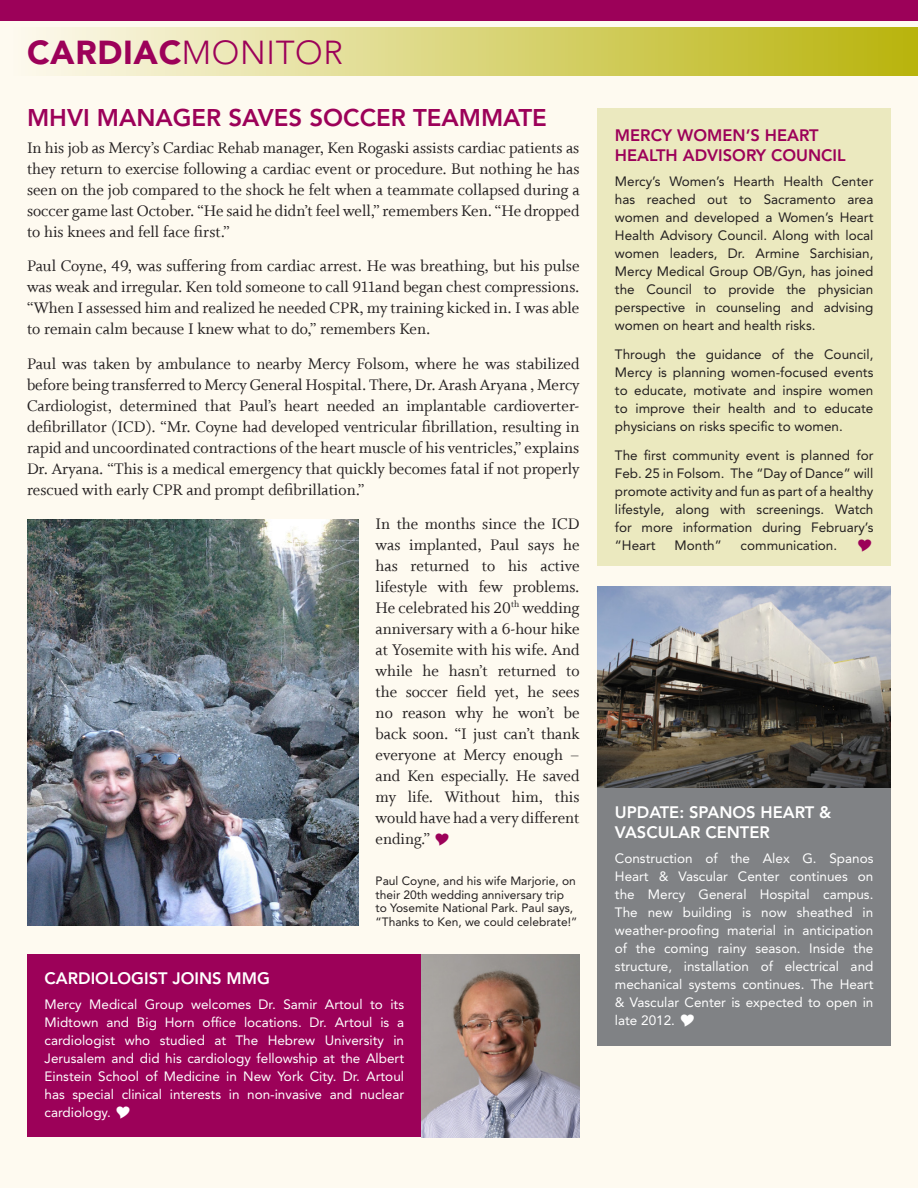
<style>
.page{position:relative;width:918px;height:1188px;background:#fefaf0}
.page>*{position:absolute;margin:0;border:0;box-sizing:border-box;transform-origin:0 0}
.t1{font:900 33px "Avenir";letter-spacing:.02em;color:#9c0159}
.Head{font:800 24px "Avenir";color:#9c0159}
.Body{font:17.25px/21px "Whitman Roman LF";color:#231f20;text-align:justify}
.Sidebar_Head{font:800 16.5px/19.8px "Avenir";color:#fff}
.Sidebar_Head-2{font:800 16.5px/19.8px "Avenir";color:#9c0159}
.Sidebar{font:13.5px/18px "Avenir";color:#231f20;text-align:justify}
.Sidebar-2{font:13.5px/18px "Avenir";color:#fff;text-align:justify}
.t2{font:12px/13.8px "Avenir";color:#231f20}
.s1{font-weight:300}
</style>
<div class="page">
<div style="left:14px;top:27px;width:904px;height:49px;background:linear-gradient(to right,#fdf9ee,#b9b40c)"></div>
<div style="left:597px;top:108px;width:294px;height:458px;background:#ebe9bf"></div>
<div style="left:597px;top:586px;width:294px;height:459px;background:#808285"></div>
<div style="left:0;top:0;width:918px;height:20px;background:#9c0159"></div>
<img style="left:27px;top:519px;width:331px;height:406px">
<div style="left:27px;top:955px;width:553px;height:182px;background:#9c0159"></div>
<img style="left:422px;top:955px;width:158px;height:182px">
<img style="left:597px;top:586px;width:294px;height:201px">
<p class="t1" style="left:27px;top:33px;width:318px">CARDIAC<span class="s1">MONITOR</span></p>
<p class="Head" style="left:27px;top:104px;width:521px">MHVI MANAGER SAVES SOCCER TEAMMATE</p>
<p class="Body" style="left:27px;top:137px;width:554px">In his job as Mercy’s Cardiac Rehab manager, Ken Rogaski assists cardiac patients as they return to exercise following a cardiac event or procedure. But nothing he has seen on the job compared to the shock he felt when a teammate collapsed during a soccer game last October. “He said he didn’t feel well,” remembers Ken. “He dropped to his knees and fell face first.”</p>
<p class="Body" style="left:27px;top:256px;width:554px">Paul Coyne, 49, was suffering from cardiac arrest. He was breathing, but his pulse was weak and irregular. Ken told someone to call 911and began chest compressions. “When I assessed him and realized he needed CPR, my training kicked in. I was able to remain calm because I knew what to do,” remembers Ken.</p>
<p class="Body" style="left:27px;top:353px;width:554px">Paul was taken by ambulance to nearby Mercy Folsom, where he was stabilized before being transferred to Mercy General Hospital. There, Dr. Arash Aryana , Mercy Cardiologist, determined that Paul’s heart needed an implantable cardioverter&shy;defibrillator (ICD). “Mr. Coyne had developed ventricular fibrillation, resulting in rapid and uncoordinated contractions of the heart muscle of his ventricles,” explains Dr. Aryana. “This is a medical emergency that quickly becomes fatal if not properly rescued with early CPR and prompt defibrillation.”</p>
<p class="Body" style="left:376px;top:514px;width:205px">In the months since the ICD was implanted, Paul says he has returned to his active lifestyle with few problems.<br>He celebrated his 20<sup>th</sup> wedding anniversary with a 6-hour hike at Yosemite with his wife. And while he hasn’t returned to the soccer field yet, he sees no reason why he won’t be back soon. “I just can’t thank everyone at Mercy enough – and Ken especially. He saved my life. Without him, this would have had a very different ending.”</p>
<p class="t2" style="left:376px;top:874px;width:203px">Paul Coyne, and his wife Marjorie, on their 20th wedding anniversary trip to Yosemite National Park. Paul says, “Thanks to Ken, we could celebrate!”</p>
<p class="Sidebar_Head" style="left:45px;top:968px;width:227px">CARDIOLOGIST JOINS MMG</p>
<p class="Sidebar-2" style="left:45px;top:995px;width:361px">Mercy Medical Group welcomes Dr. Samir Artoul to its Midtown and Big Horn office locations. Dr. Artoul is a cardiologist who studied at The Hebrew University in Jerusalem and did his cardiology fellowship at the Albert Einstein School of Medicine in New York City. Dr. Artoul has special clinical interests in non-invasive and nuclear cardiology.</p>
<p class="Sidebar_Head-2" style="left:615px;top:126px;width:232px">MERCY WOMEN’S HEART<br>HEALTH ADVISORY COUNCIL</p>
<p class="Sidebar" style="left:615px;top:172px;width:260px">Mercy’s Women’s Hearth Health Center has reached out to Sacramento area women and developed a Women’s Heart Health Advisory Council. Along with local women leaders, Dr. Armine Sarchisian, Mercy Medical Group OB/Gyn, has joined the Council to provide the physician perspective in counseling and advising women on heart and health risks.</p>
<p class="Sidebar" style="left:615px;top:345px;width:260px">Through the guidance of the Council, Mercy is planning women-focused events to educate, motivate and inspire women to improve their health and to educate physicians on risks specific to women.</p>
<p class="Sidebar" style="left:615px;top:446px;width:260px">The first community event is planned for Feb. 25 in Folsom. The “Day of Dance” will promote activity and fun as part of a healthy lifestyle, along with screenings. Watch for more information during February’s “Heart</p>
<p class="Sidebar" style="left:675px;top:536px;width:49px">Month”</p>
<p class="Sidebar" style="left:741px;top:536px;width:98px">communication.</p>
<p class="Sidebar_Head" style="left:615px;top:802px;width:218px">UPDATE: SPANOS HEART &amp;<br>VASCULAR CENTER</p>
<p class="Sidebar-2" style="left:615px;top:849px;width:260px">Construction of the Alex G. Spanos Heart &amp; Vascular Center continues on the Mercy General Hospital campus.<br>The new building is now sheathed in weather-proofing material in anticipation of the coming rainy season. Inside the structure, installation of electrical and mechanical systems continues. The Heart &amp; Vascular Center is expected to open in late 2012.</p>
</div>
